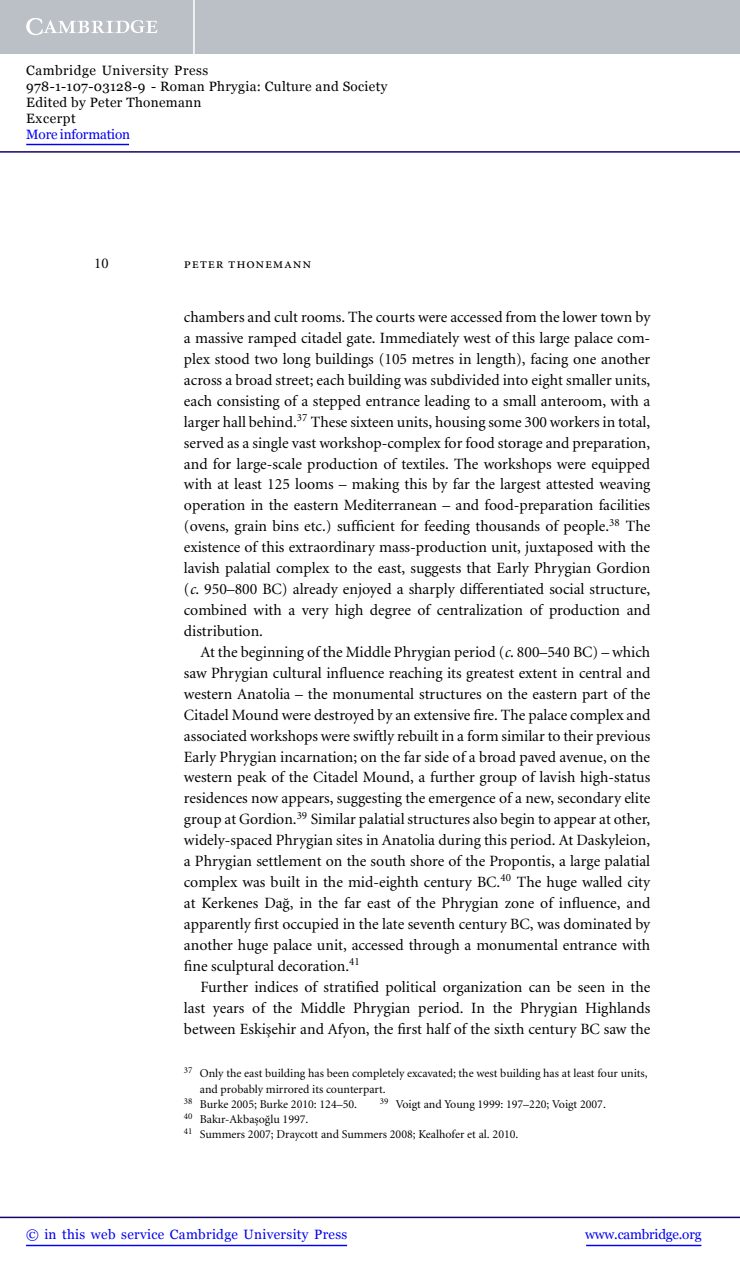
<style>
.page{position:relative;width:740px;height:1268px;background:#fff}
.page>*{position:absolute;margin:0;border:0;box-sizing:border-box;transform-origin:0 0}
.t1{font:15.75px/20.9px "Minion";color:#000;text-align:justify}
.t2{font:15px "Minion Regular SC";letter-spacing:.045em;color:#000}
.t3{font:15px "Minion";color:#000}
.t4{font:13.5px/16.2px "Georgia";letter-spacing:.025em;color:#000}
.t5{font:13.5px "Georgia";letter-spacing:.025em;color:#0000f1}
.t6{font:13.5px "Georgia";letter-spacing:-.015em;color:#0000f1}
.t7{font:13.5px "Georgia";letter-spacing:-.01em;color:#0000f1}
.t8{font:12px/15.3px "Minion";color:#000}
.s1{font-style:italic}
</style>
<div class="page">
<div style="left:0;top:0;width:740px;height:54px;background:#bac0c6"></div>
<svg style="left:26px;top:18px;width:132px;height:17px"></svg>
<hr style="left:193px;top:0;width:2px;height:54px;background:#fff">
<hr style="left:0;top:151px;width:740px;height:2px;background:#150666">
<hr style="left:586px;top:1244px;width:115px;height:2px;background:#0000f1">
<hr style="left:0;top:1216px;width:740px;height:2px;background:#150666">
<hr style="left:26px;top:1244px;width:321px;height:2px;background:#0000f1">
<hr style="left:26px;top:144px;width:103px;height:1px;background:#0000f1">
<p class="t4" style="left:26px;top:62px;width:363px">Cambridge University Press<br>978-1-107-03128-9 - Roman Phrygia: Culture and Society<br>Edited by Peter Thonemann<br>Excerpt</p>
<p class="t7" style="left:26px;top:127px;width:105px">More information</p>
<p class="t3" style="left:94px;top:257px;width:16px">10</p>
<p class="t2" style="left:184px;top:257px;width:129px">peter thonemann</p>
<p class="t1" style="left:184px;top:308px;width:468px">chambers and cult rooms. The courts were accessed from the lower town by a massive ramped citadel gate. Immediately west of this large palace com&shy;plex stood two long buildings (105 metres in length), facing one another across a broad street; each building was subdivided into eight smaller units, each consisting of a stepped entrance leading to a small anteroom, with a larger hall behind.<sup>37</sup> These sixteen units, housing some 300 workers in total, served as a single vast workshop-complex for food storage and preparation, and for large-scale production of textiles. The workshops were equipped with at least 125 looms – making this by far the largest attested weaving operation in the eastern Mediterranean – and food-preparation facilities (ovens, grain bins etc.) sufficient for feeding thousands of people.<sup>38</sup> The existence of this extraordinary mass-production unit, juxtaposed with the lavish palatial complex to the east, suggests that Early Phrygian Gordion (<span class="s1">c</span>. 950–800 BC) already enjoyed a sharply differentiated social structure, combined with a very high degree of centralization of production and distribution.</p>
<p class="t1" style="left:184px;top:643px;width:468px;text-indent:16px">At the beginning of the Middle Phrygian period (<span class="s1">c</span>. 800–540 BC) – which saw Phrygian cultural influence reaching its greatest extent in central and western Anatolia – the monumental structures on the eastern part of the Citadel Mound were destroyed by an extensive fire. The palace complex and associated workshops were swiftly rebuilt in a form similar to their previous Early Phrygian incarnation; on the far side of a broad paved avenue, on the western peak of the Citadel Mound, a further group of lavish high-status residences now appears, suggesting the emergence of a new, secondary elite group at Gordion.<sup>39</sup> Similar palatial structures also begin to appear at other, widely-spaced Phrygian sites in Anatolia during this period. At Daskyleion, a Phrygian settlement on the south shore of the Propontis, a large palatial complex was built in the mid-eighth century BC.<sup>40</sup> The huge walled city at Kerkenes Dag, in the far east of the Phrygian zone of influence, and</p>
<p class="t1" style="left:184px;top:893px;width:468px;text-align:left;text-indent:100px">˘<br>apparently first occupied in the late seventh century BC, was dominated by another huge palace unit, accessed through a monumental entrance with fine sculptural decoration.<sup>41</sup></p>
<p class="t1" style="left:184px;top:977px;width:468px;text-indent:16px">Further indices of stratified political organization can be seen in the last years of the Middle Phrygian period. In the Phrygian Highlands between Eskis¸ehir and Afyon, the first half of the sixth century BC saw the</p>
<p class="t8" style="left:184px;top:1066px;width:465px"><sup>37</sup> Only the east building has been completely excavated; the west building has at least four units,</p>
<p class="t8" style="left:200px;top:1082px;width:187px">and probably mirrored its counterpart.</p>
<p class="t8" style="left:184px;top:1097px;width:175px"><sup>38</sup> Burke 2005; Burke 2010: 124–50.</p>
<p class="t8" style="left:380px;top:1097px;width:228px"><sup>39</sup> Voigt and Young 1999: 197–220; Voigt 2007.</p>
<p class="t8" style="left:184px;top:1112px;width:126px"><sup>40</sup> Bakır-Akbas¸oglu 1997.</p>
<p class="t8" style="left:184px;top:1112px;width:336px;text-indent:82px">˘<br><sup>41</sup> Summers 2007; Draycott and Summers 2008; Kealhofer et al. 2010.</p>
<p class="t5" style="left:26px;top:1227px;width:323px">© in this web service Cambridge University Press</p>
<p class="t6" style="left:585px;top:1227px;width:118px">www.cambridge.org</p>
</div>
